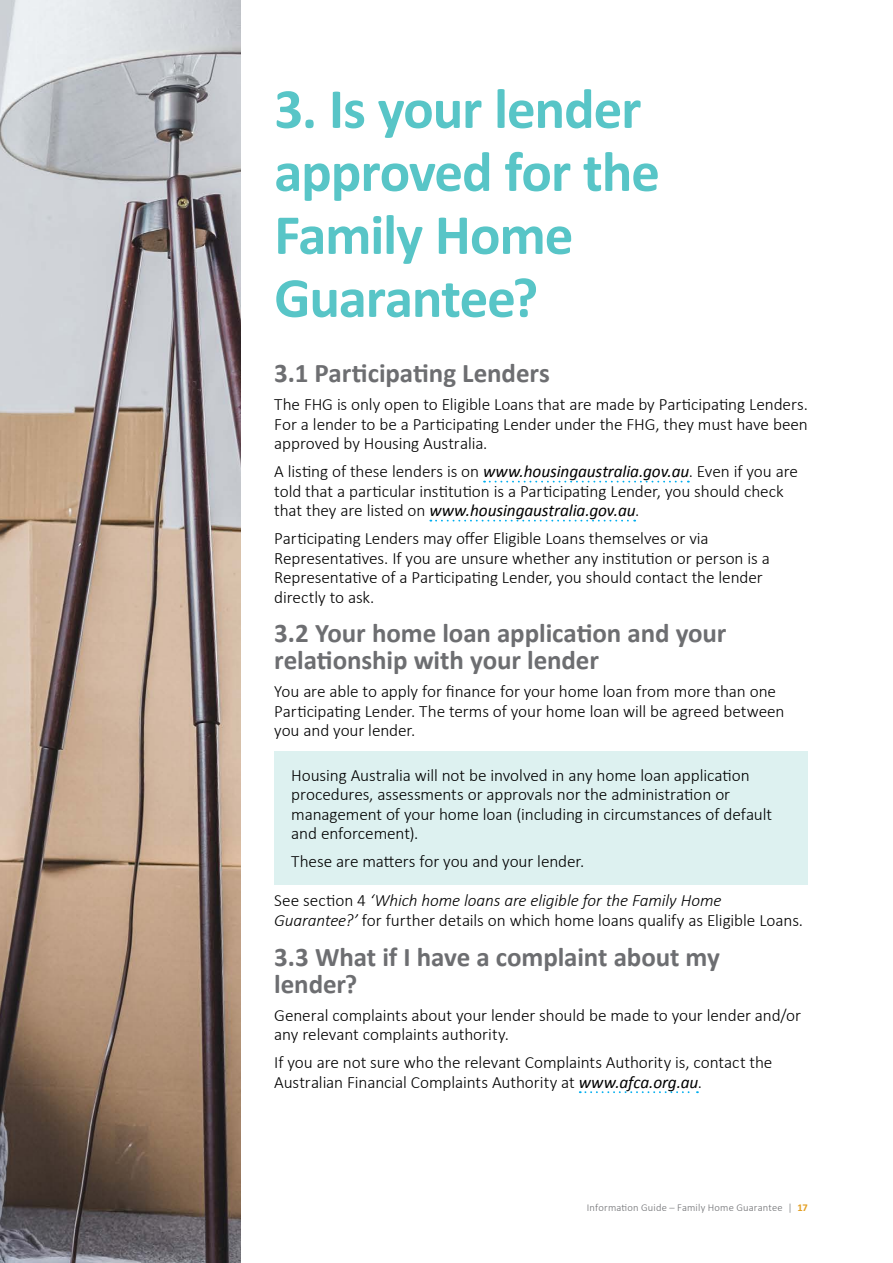
<style>
.page{position:relative;width:893px;height:1263px;background:#fff}
.page>*{position:absolute;margin:0;border:0;box-sizing:border-box;transform-origin:0 0}
.t1{font:700 57px/63px "Calibri";letter-spacing:-.02em;color:#58c5c7}
.t2{font:700 27px/27px "Calibri";letter-spacing:-.005em;color:#6d6e71}
.t3{font:300 17.25px/19.5px "Calibri";letter-spacing:-.005em;color:#000}
.t4{font:300 10.5px "Calibri";letter-spacing:.015em;color:#6d6e71}
.s1{font-weight:400;font-style:italic}
.s2{font-style:italic}
.s3{font-weight:700;color:#e4a024}
</style>
<div class="page">
<img style="left:0;top:0;width:240px;height:1263px">
<svg style="left:484px;top:481px;width:205px;height:2px"></svg>
<svg style="left:430px;top:520px;width:205px;height:2px"></svg>
<svg style="left:580px;top:1091px;width:118px;height:2px"></svg>
<div style="left:274px;top:751px;width:534px;height:133px;background:#ddf1f0"></div>
<h1 class="t1" style="left:274px;top:75px;width:387px">3. Is your lender approved for the<br>Family Home<br>Guarantee?</h1>
<h2 class="t2" style="left:274px;top:359px;width:277px">3.1 Participating Lenders</h2>
<p class="t3" style="left:274px;top:394px;width:535px;text-align:justify">The FHG is only open to Eligible Loans that are made by Participating Lenders.<br>For a lender to be a Participating Lender under the FHG, they must have been approved by Housing Australia.</p>
<p class="t3" style="left:274px;top:461px;width:525px">A listing of these lenders is on <span class="s1">www.housingaustralia.gov.au</span>. Even if you are told that a particular institution is a Participating Lender, you should check that they are listed on <span class="s1">www.housingaustralia.gov.au</span>.</p>
<p class="t3" style="left:274px;top:528px;width:497px">Participating Lenders may offer Eligible Loans themselves or via Representatives. If you are unsure whether any institution or person is a Representative of a Participating Lender, you should contact the lender directly to ask.</p>
<h2 class="t2" style="left:274px;top:619px;width:454px">3.2 Your home loan application and your relationship with your lender</h2>
<p class="t3" style="left:274px;top:682px;width:512px">You are able to apply for finance for your home loan from more than one<br>Participating Lender. The terms of your home loan will be agreed between you and your lender.</p>
<p class="t3" style="left:291px;top:765px;width:482px">Housing Australia will not be involved in any home loan application procedures, assessments or approvals nor the administration or management of your home loan (including in circumstances of default and enforcement).</p>
<p class="t3" style="left:291px;top:852px;width:295px">These are matters for you and your lender.</p>
<p class="t3" style="left:274px;top:891px;width:530px">See section 4 <span class="s2">‘Which home loans are eligible for the Family Home<br>Guarantee?’</span> for further details on which home loans qualify as Eligible Loans.</p>
<h2 class="t2" style="left:274px;top:942px;width:447px">3.3 What if I have a complaint about my lender?</h2>
<p class="t3" style="left:274px;top:1005px;width:528px">General complaints about your lender should be made to your lender and/or any relevant complaints authority.</p>
<p class="t3" style="left:274px;top:1052px;width:500px">If you are not sure who the relevant Complaints Authority is, contact the<br>Australian Financial Complaints Authority at <span class="s1">www.afca.org.au</span>.</p>
<p class="t4" style="left:587px;top:1201px;width:223px">Information Guide – Family Home Guarantee | <span class="s3">17</span></p>
</div>
